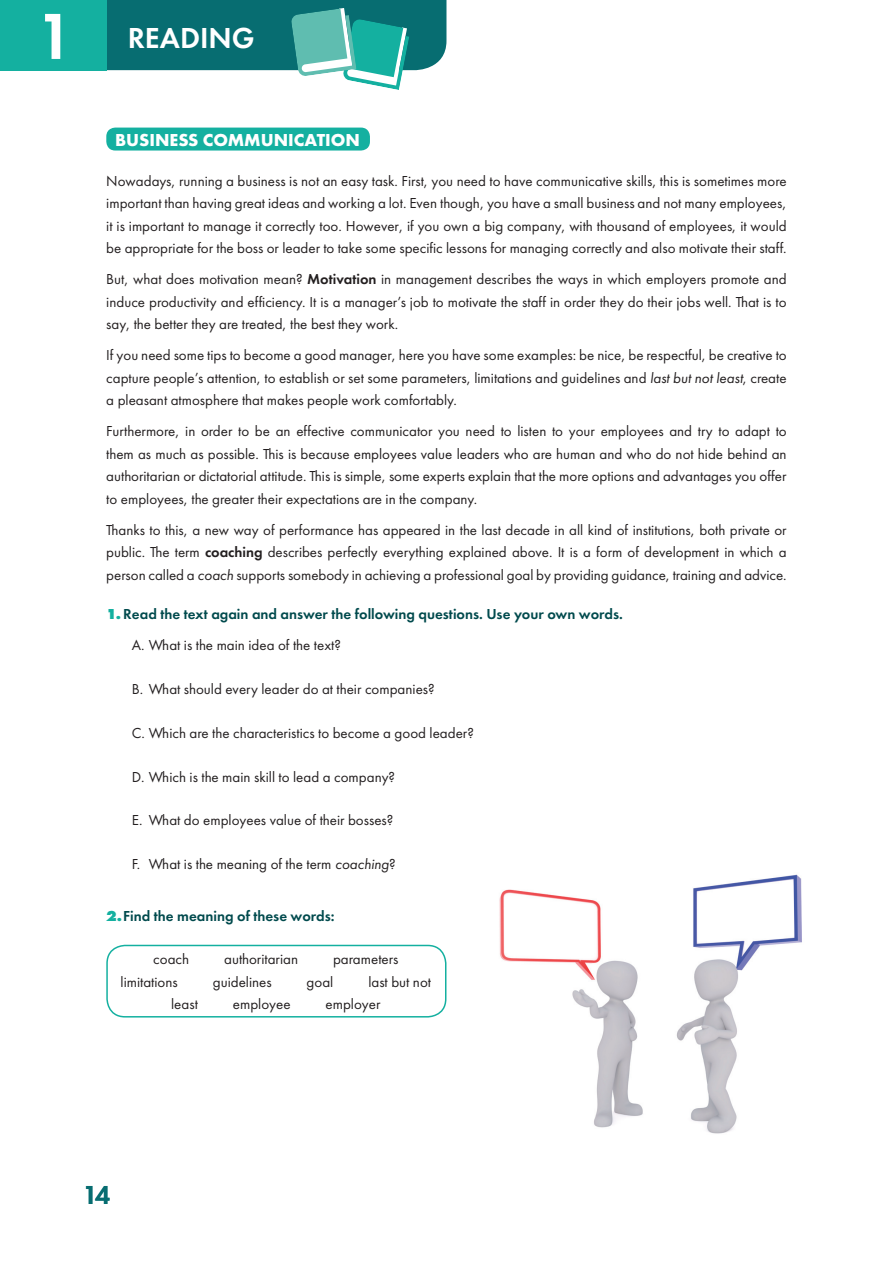
<style>
.page{position:relative;width:893px;height:1263px;background:#fff}
.page>*{position:absolute;margin:0;border:0;box-sizing:border-box;transform-origin:0 0}
.t1{font:600 67.5px "Futura PT";color:#fff}
.t2{font:600 30px "Futura PT";color:#fff}
.t3{font:600 27px "Futura PT";color:#076d71}
.t4{font:700 18px "Futura PT";color:#fff}
.t5{font:15px/22.5px "Futura PT";color:#231f20;text-align:justify}
.t6{font:600 15px/31px "Futura PT";color:#004a4d}
.s1{font-weight:600}
.s2{font-style:italic}
.s3{font-weight:800;color:#14b0a0}
.s4{font-weight:400;color:#231f20}
</style>
<div class="page">
<svg style="left:0;top:0;width:446px;height:90px"></svg>
<div style="left:106px;top:128px;width:264px;height:23px;background:#14b0a0;border-radius:9px"></div>
<div style="left:106px;top:945px;width:340px;height:72px;border:2px solid #14b0a0;border-radius:18px"></div>
<img style="left:499px;top:874px;width:303px;height:260px">
<h1 class="t1" style="left:36px;top:-6px;width:40px">1</h1>
<h2 class="t2" style="left:128px;top:20px;width:129px">READING</h2>
<p class="t4" style="left:115px;top:128px;width:246px">BUSINESS COMMUNICATION</p>
<p class="t5" style="left:106px;top:169px;width:682px">Nowadays, running a business is not an easy task. First, you need to have communicative skills, this is sometimes more important than having great ideas and working a lot. Even though, you have a small business and not many employees, it is important to manage it correctly too. However, if you own a big company, with thousand of employees, it would be appropriate for the boss or leader to take some specific lessons for managing correctly and also motivate their staff.</p>
<p class="t5" style="left:106px;top:268px;width:682px">But, what does motivation mean? <span class="s1">Motivation</span> in management describes the ways in which employers promote and induce productivity and efficiency. It is a manager’s job to motivate the staff in order they do their jobs well. That is to say, the better they are treated, the best they work.</p>
<p class="t5" style="left:106px;top:344px;width:682px">If you need some tips to become a good manager, here you have some examples: be nice, be respectful, be creative to capture people’s attention, to establish or set some parameters, limitations and guidelines and <span class="s2">last but not least</span>, create a pleasant atmosphere that makes people work comfortably.</p>
<p class="t5" style="left:106px;top:420px;width:682px">Furthermore, in order to be an effective communicator you need to listen to your employees and try to adapt to them as much as possible. This is because employees value leaders who are human and who do not hide behind an authoritarian or dictatorial attitude. This is simple, some experts explain that the more options and advantages you offer to employees, the greater their expectations are in the company.</p>
<p class="t5" style="left:106px;top:518px;width:682px">Thanks to this, a new way of performance has appeared in the last decade in all kind of institutions, both private or public. The term <span class="s1">coaching</span> describes perfectly everything explained above. It is a form of development in which a person called a <span class="s2">coach</span> supports somebody in achieving a professional goal by providing guidance, training and advice.</p>
<p class="t6" style="left:132px;top:599px;width:492px;text-indent:-26px"><span class="s3">1.</span>Read the text again and answer the following questions. Use your own words.<br><span class="s4">A. What is the main idea of the text?</span></p>
<p class="t5" style="left:132px;top:678px;width:304px">B. What should every leader do at their companies?</p>
<p class="t5" style="left:132px;top:722px;width:344px">C. Which are the characteristics to become a good leader?</p>
<p class="t5" style="left:132px;top:765px;width:265px">D. Which is the main skill to lead a company?</p>
<p class="t5" style="left:132px;top:809px;width:263px">E. What do employees value of their bosses?</p>
<p class="t5" style="left:132px;top:853px;width:265px">F. What is the meaning of the term <span class="s2">coaching</span>?</p>
<p class="t6" style="left:106px;top:901px;width:230px"><span class="s3">2.</span> Find the meaning of these words:</p>
<p class="t5" style="left:153px;top:948px;width:37px">coach</p>
<p class="t5" style="left:224px;top:948px;width:75px">authoritarian</p>
<p class="t5" style="left:333px;top:948px;width:67px">parameters</p>
<p class="t5" style="left:121px;top:970px;width:59px">limitations</p>
<p class="t5" style="left:213px;top:970px;width:60px">guidelines</p>
<p class="t5" style="left:307px;top:970px;width:28px">goal</p>
<p class="t5" style="left:368px;top:970px;width:64px">last but not</p>
<p class="t5" style="left:171px;top:993px;width:28px">least</p>
<p class="t5" style="left:233px;top:993px;width:59px">employee</p>
<p class="t5" style="left:325px;top:993px;width:56px">employer</p>
<h3 class="t3" style="left:83px;top:1178px;width:29px">14</h3>
</div>
